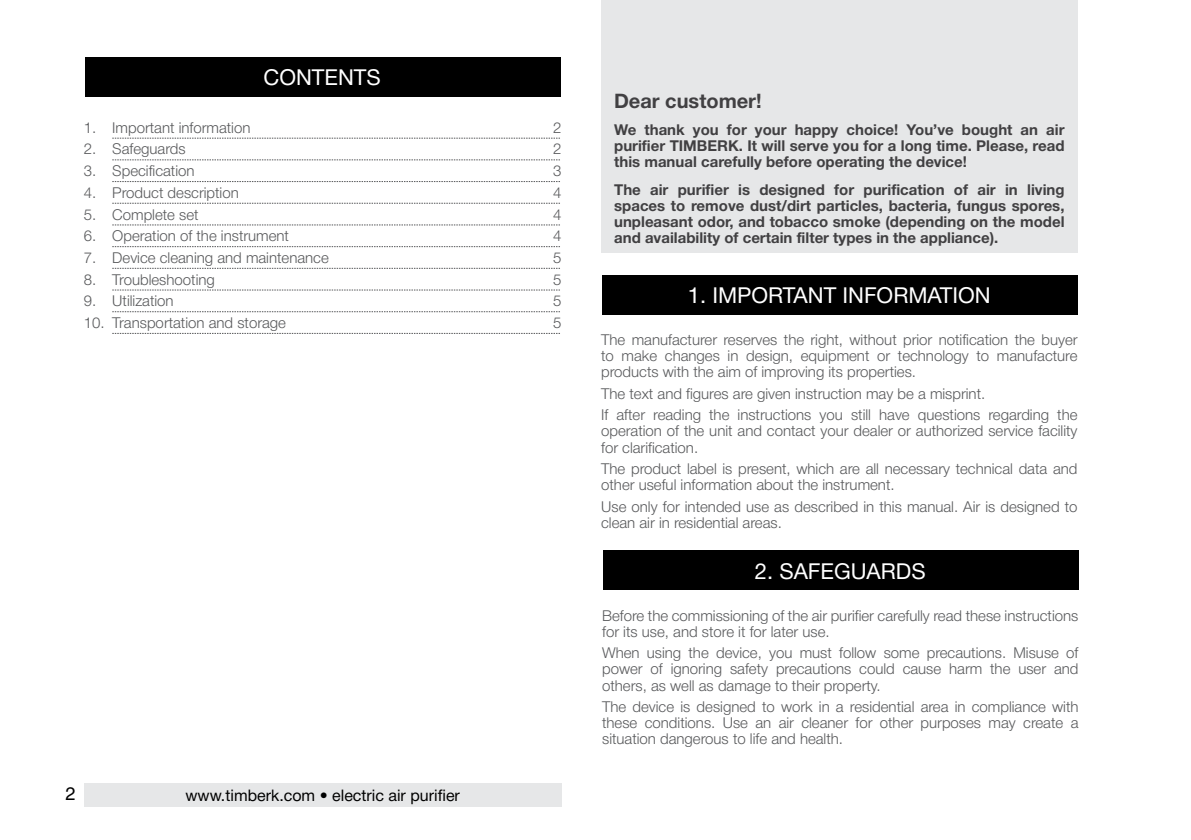
<style>
.page{position:relative;width:1191px;height:840px;background:#fff}
.page>*{position:absolute;margin:0;border:0;box-sizing:border-box;transform-origin:0 0}
.t1{font:22px "Helvetica Neue Cyr";color:#fff}
.t2{font:700 20px "Helvetica Neue Cyr";color:#414042}
.t3{font:18px "Helios C";color:#000}
.t4{font:16px "Helvetica Neue Cyr";color:#000}
.t5{font:300 15px/16px "Helvetica Neue Cyr";color:#58595b}
.t6{font:700 15px/16px "Helvetica Neue Cyr";color:#414042;text-align:justify}
</style>
<div class="page">
<div style="left:84px;top:782px;width:477px;height:24px;background:#e6e7e8"></div>
<div style="left:602px;top:275px;width:475px;height:39px;background:#000"></div>
<div style="left:603px;top:550px;width:475px;height:39px;background:#000"></div>
<div style="left:85px;top:57px;width:475px;height:39px;background:#000"></div>
<svg style="left:112px;top:138px;width:448px;height:1px"></svg>
<svg style="left:112px;top:159px;width:448px;height:1px"></svg>
<svg style="left:112px;top:181px;width:448px;height:1px"></svg>
<svg style="left:112px;top:203px;width:448px;height:1px"></svg>
<svg style="left:112px;top:224px;width:448px;height:1px"></svg>
<svg style="left:112px;top:246px;width:448px;height:1px"></svg>
<svg style="left:112px;top:268px;width:448px;height:1px"></svg>
<svg style="left:112px;top:289px;width:448px;height:1px"></svg>
<svg style="left:112px;top:311px;width:448px;height:1px"></svg>
<svg style="left:112px;top:333px;width:448px;height:1px"></svg>
<div style="left:601px;top:0;width:476px;height:252px;background:#e6e7e8"></div>
<h1 class="t1" style="left:263px;top:65px;width:119px">CONTENTS</h1>
<p class="t5" style="left:84px;top:119px;width:168px">1. Important information</p>
<p class="t5" style="left:84px;top:141px;width:103px">2. Safeguards</p>
<p class="t5" style="left:84px;top:163px;width:112px">3. Specification</p>
<p class="t5" style="left:84px;top:184px;width:156px">4. Product description</p>
<p class="t5" style="left:84px;top:206px;width:116px">5. Complete set</p>
<p class="t5" style="left:84px;top:228px;width:207px">6. Operation of the instrument</p>
<p class="t5" style="left:84px;top:249px;width:246px">7. Device cleaning and maintenance</p>
<p class="t5" style="left:84px;top:271px;width:132px">8. Troubleshooting</p>
<p class="t5" style="left:84px;top:293px;width:91px">9. Utilization</p>
<p class="t5" style="left:84px;top:315px;width:204px">10. Transportation and storage</p>
<p class="t3" style="left:66px;top:782px;width:12px">2</p>
<p class="t4" style="left:185px;top:786px;width:276px">www.timberk.com • electric air purifier</p>
<p class="t5" style="left:553px;top:117px;width:10px;line-height:21.6px;text-align:justify">2<br>2<br>3<br>4<br>4<br>4<br>5<br>5<br>5<br>5</p>
<h2 class="t2" style="left:614px;top:90px;width:149px">Dear customer!</h2>
<p class="t6" style="left:614px;top:122px;width:452px">We thank you for your happy choice! You’ve bought an air purifier TIMBERK. It will serve you for a long time. Please, read this manual carefully before operating the device!</p>
<p class="t6" style="left:614px;top:181px;width:452px">The air purifier is designed for purification of air in living spaces to remove dust/dirt particles, bacteria, fungus spores, unpleasant odor, and tobacco smoke (depending on the model and availability of certain filter types in the appliance).</p>
<h1 class="t1" style="left:688px;top:283px;width:304px">1. IMPORTANT INFORMATION</h1>
<p class="t5" style="left:601px;top:331px;width:478px;text-align:justify">The manufacturer reserves the right, without prior notification the buyer to make changes in design, equipment or technology to manufacture products with the aim of improving its properties.</p>
<p class="t5" style="left:601px;top:382px;width:478px;line-height:21.6px">The text and figures are given instruction may be a misprint.<br>If after reading the instructions you still have questions regarding the</p>
<p class="t5" style="left:601px;top:423px;width:478px">operation of the unit and contact your dealer or authorized service facility for clarification.</p>
<p class="t5" style="left:601px;top:461px;width:478px">The product label is present, which are all necessary technical data and other useful information about the instrument.</p>
<p class="t5" style="left:601px;top:498px;width:478px">Use only for intended use as described in this manual. Air is designed to clean air in residential areas.</p>
<h1 class="t1" style="left:755px;top:558px;width:172px">2. SAFEGUARDS</h1>
<p class="t5" style="left:602px;top:607px;width:478px">Before the commissioning of the air purifier carefully read these instructions for its use, and store it for later use.</p>
<p class="t5" style="left:602px;top:645px;width:478px;text-align:justify">When using the device, you must follow some precautions. Misuse of power of ignoring safety precautions could cause harm the user and others, as well as damage to their property.</p>
<p class="t5" style="left:602px;top:698px;width:478px;text-align:justify">The device is designed to work in a residential area in compliance with these conditions. Use an air cleaner for other purposes may create a situation dangerous to life and health.</p>
</div>
